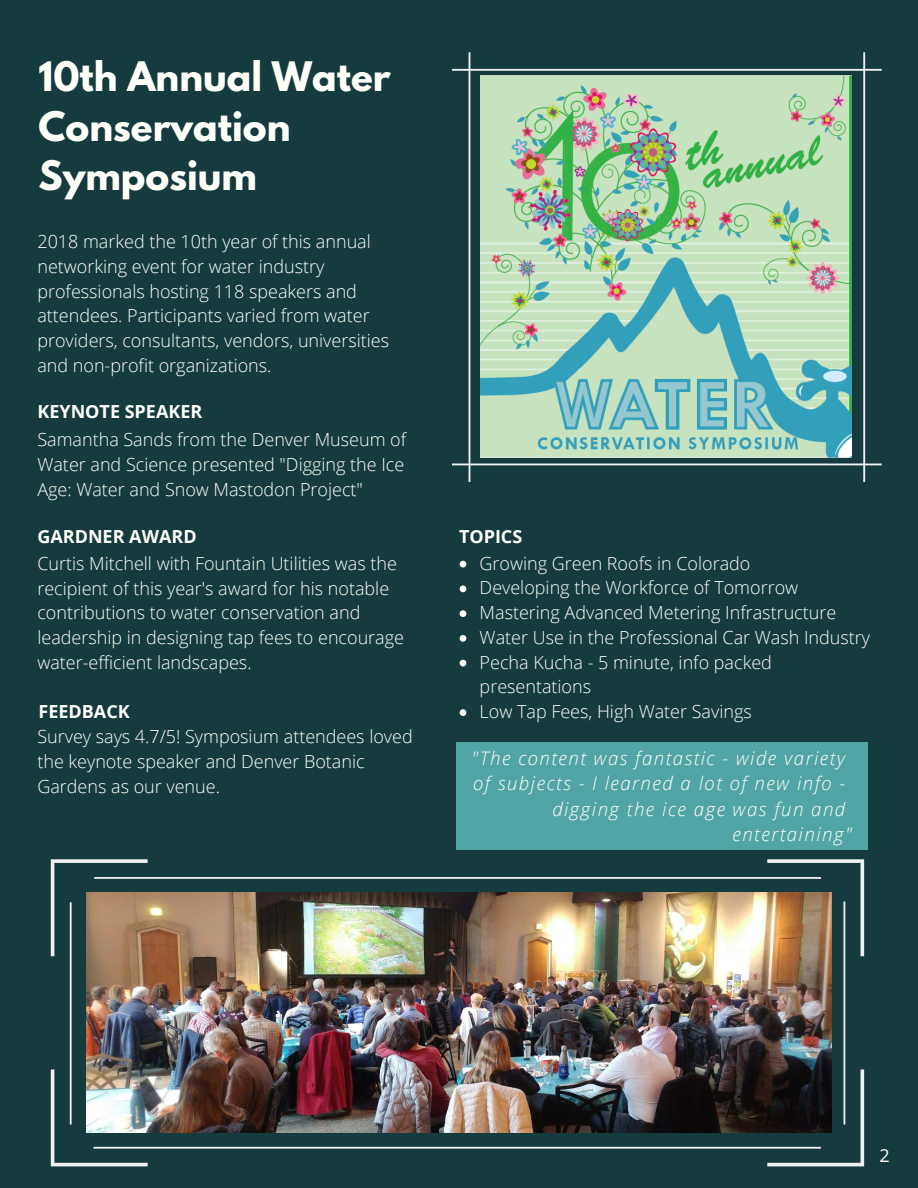
<style>
.page{position:relative;width:918px;height:1188px;background:#153b3f}
.page>*{position:absolute;margin:0;border:0;box-sizing:border-box;transform-origin:0 0}
.t1{font:700 36px/49.5px "League Spartan";color:#fffff9}
.t2{font:italic 300 18.6px "Open Sans";letter-spacing:.08em;color:#fffff9}
.t3{font:300 18px/24.8px "Open Sans";color:#fffff9}
.t4{font:700 18px "Open Sans";color:#fffff9}
.t5{font:18px "Open Sans";color:#fffff9}
</style>
<div class="page">
<div style="left:456px;top:742px;width:412px;height:108px;background:#52a5a5"></div>
<svg style="left:460px;top:561px;width:6px;height:6px"></svg>
<svg style="left:460px;top:585px;width:6px;height:7px"></svg>
<svg style="left:460px;top:610px;width:6px;height:7px"></svg>
<svg style="left:460px;top:635px;width:6px;height:7px"></svg>
<svg style="left:460px;top:660px;width:6px;height:6px"></svg>
<svg style="left:460px;top:709px;width:6px;height:7px"></svg>
<svg style="left:452px;top:52px;width:430px;height:430px;fill:#c6e2bf"></svg>
<img style="left:51px;top:859px;width:813px;height:307px">
<h1 class="t1" style="left:39px;top:57px;width:354px">10th Annual Water<br>Conservation<br>Symposium</h1>
<p class="t3" style="left:37px;top:229px;width:353px">2018 marked the 10th year of this annual networking event for water industry professionals hosting 118 speakers and attendees. Participants varied from water providers, consultants, vendors, universities and non-profit organizations.</p>
<p class="t4" style="left:37px;top:399px;width:166px">KEYNOTE SPEAKER</p>
<p class="t3" style="left:37px;top:427px;width:370px;text-align:justify">Samantha Sands from the Denver Museum of Water and Science presented "Digging the Ice Age: Water and Snow Mastodon Project"</p>
<p class="t4" style="left:37px;top:524px;width:161px">GARDNER AWARD</p>
<p class="t3" style="left:37px;top:551px;width:368px">Curtis Mitchell with Fountain Utilities was the recipient of this year's award for his notable contributions to water conservation and leadership in designing tap fees to encourage water-efficient landscapes.</p>
<p class="t4" style="left:39px;top:699px;width:93px">FEEDBACK</p>
<p class="t3" style="left:37px;top:724px;width:377px">Survey says 4.7/5! Symposium attendees loved the keynote speaker and Denver Botanic<br>Gardens as our venue.</p>
<p class="t4" style="left:459px;top:524px;width:65px">TOPICS</p>
<p class="t3" style="left:480px;top:550px;width:392px">Growing Green Roofs in Colorado<br>Developing the Workforce of Tomorrow Mastering Advanced Metering Infrastructure Water Use in the Professional Car Wash Industry Pecha Kucha - 5 minute, info packed presentations<br>Low Tap Fees, High Water Savings</p>
<p class="t2" style="left:472px;top:745px;width:375px">"The content was fantastic - wide variety</p>
<p class="t2" style="left:473px;top:771px;width:374px">of subjects - I learned a lot of new info -</p>
<p class="t2" style="left:552px;top:796px;width:294px">digging the ice age was fun and</p>
<p class="t2" style="left:732px;top:821px;width:121px">entertaining"</p>
<p class="t5" style="left:880px;top:1143px;width:12px">2</p>
</div>
